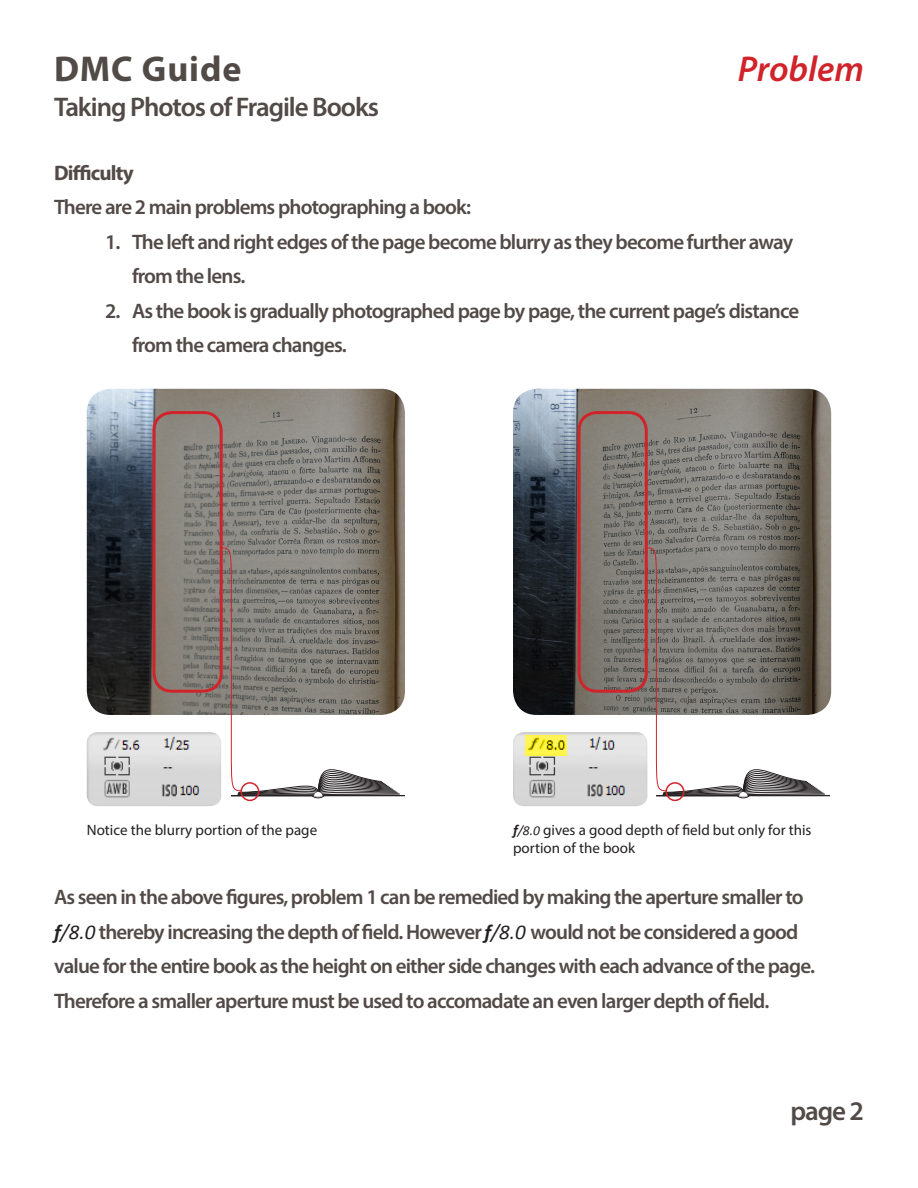
<style>
.page{position:relative;width:918px;height:1188px;background:#fff}
.page>*{position:absolute;margin:0;border:0;box-sizing:border-box;transform-origin:0 0}
.t1{font:700 36px "Myriad Pro";letter-spacing:.025em;color:#524a47}
.t2{font:italic 600 36px "Myriad Pro";color:#d1232a}
.t3{font:600 27px "Myriad Pro";letter-spacing:-.04em;color:#524a47}
.t4{font:600 21px/34.5px "Myriad Pro";letter-spacing:-.04em;color:#524a47}
.t5{font:700 21px "Myriad Pro";letter-spacing:-.04em;color:#524a47}
.t6{font:15px/18px "Myriad Pro";color:#231f20}
.s1{font-family:"Calibri";font-weight:700;font-style:italic}
.s2{font-family:"Calibri";font-style:italic;font-size:13.5px}
.s3{font-family:"Calibri";font-weight:700;font-style:italic;color:#231f20}
.s4{font-family:"Calibri";font-weight:400;font-style:italic;color:#231f20}
</style>
<div class="page">
<hr style="left:323px;top:795px;width:82px;height:1px;background:#231f20">
<hr style="left:748px;top:795px;width:82px;height:1px;background:#231f20">
<img style="left:87px;top:389px;width:318px;height:326px">
<img style="left:513px;top:389px;width:318px;height:326px">
<img style="left:87px;top:732px;width:134px;height:74px">
<img style="left:513px;top:732px;width:134px;height:74px">
<div style="left:152px;top:411px;width:71px;height:282px;border:3px solid #d1232a;border-radius:18px"></div>
<div style="left:578px;top:411px;width:70px;height:282px;border:3px solid #d1232a;border-radius:18px"></div>
<div style="left:240px;top:782px;width:19px;height:19px;border:2px solid #d1232a;border-radius:50%"></div>
<div style="left:665px;top:782px;width:19px;height:19px;border:2px solid #d1232a;border-radius:50%"></div>
<svg style="left:220px;top:547px;width:180px;height:252px"></svg>
<svg style="left:646px;top:547px;width:179px;height:252px"></svg>
<svg style="left:526px;top:735px;width:41px;height:20px"></svg>
<h1 class="t1" style="left:54px;top:45px;width:189px">DMC Guide</h1>
<p class="t3" style="left:54px;top:89px;width:326px">Taking Photos of Fragile Books</p>
<p class="t2" style="left:738px;top:46px;width:128px">Problem</p>
<p class="t5" style="left:54px;top:159px;width:81px">Difficulty</p>
<p class="t4" style="left:54px;top:190px;width:419px">There are 2 main problems photographing a book:</p>
<p class="t4" style="left:132px;top:224px;width:663px;text-indent:-27px">1. The left and right edges of the page become blurry as they become further away from the lens.</p>
<p class="t4" style="left:132px;top:293px;width:669px;text-indent:-27px">2. As the book is gradually photographed page by page, the current page’s distance from the camera changes.</p>
<p class="t6" style="left:87px;top:820px;width:232px">Notice the blurry portion of the page</p>
<p class="t6" style="left:513px;top:820px;width:300px"><span class="s1">f</span><span class="s2">/8.0</span> gives a good depth of field but only for this portion of the book</p>
<p class="t4" style="left:54px;top:879px;width:762px">As seen in the above figures, problem 1 can be remedied by making the aperture smaller to <span class="s3">f</span><span class="s4">/8.0</span> thereby increasing the depth of field. However <span class="s3">f</span><span class="s4">/8.0</span> would not be considered a good value for the entire book as the height on either side changes with each advance of the page.<br>Therefore a smaller aperture must be used to accomadate an even larger depth of field.</p>
<p class="t3" style="left:790px;top:1094px;width:75px">page 2</p>
</div>
